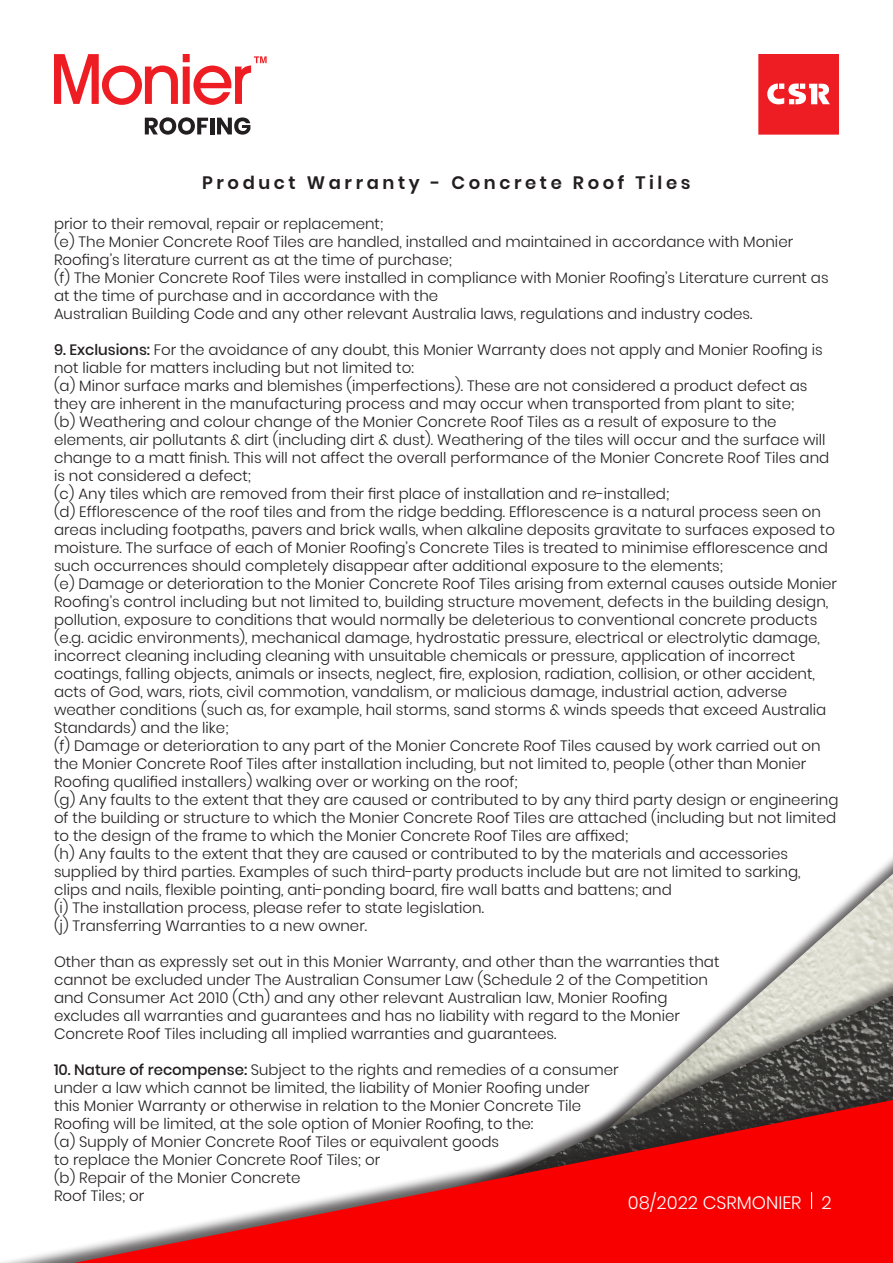
<style>
.page{position:relative;width:893px;height:1263px;background:#fff}
.page>*{position:absolute;margin:0;border:0;box-sizing:border-box;transform-origin:0 0}
.t1{font:600 18px "Poppins";letter-spacing:.2em;color:#231f20}
.t2{font:300 18px "Poppins";color:#fff}
.t3{font:300 15px/18px "Poppins";color:#231f20}
.s1{font-weight:500}
</style>
<div class="page">
<div style="left:112px;top:817px;width:781px;height:446px;background:#231f20;opacity:.7"></div>
<img style="left:323px;top:995px;width:570px;height:45px">
<div style="left:0;top:1040px;width:893px;height:223px;background:#231f20;opacity:.7"></div>
<svg style="left:74px;top:1100px;width:819px;height:163px"></svg>
<svg style="left:758px;top:54px;width:81px;height:81px;background:#f0383d"></svg>
<svg style="left:54px;top:54px;width:213px;height:51px"></svg>
<svg style="left:145px;top:117px;width:63px;height:18px"></svg>
<hr style="left:210px;top:118px;width:4px;height:16px;background:#231f20">
<svg style="left:217px;top:117px;width:33px;height:18px"></svg>
<svg style="left:811px;top:1192px;width:1px;height:17px"></svg>
<p class="t1" style="left:202px;top:172px;width:490px">Product Warranty - Concrete Roof Tiles</p>
<p class="t3" style="left:54px;top:214px;width:331px">prior to their removal, repair or replacement;</p>
<p class="t3" style="left:54px;top:232px;width:741px">(e) The Monier Concrete Roof Tiles are handled, installed and maintained in accordance with Monier<br>Roofing’s literature current as at the time of purchase;</p>
<p class="t3" style="left:54px;top:268px;width:776px">(f) The Monier Concrete Roof Tiles were installed in compliance with Monier Roofing’s Literature current as at the time of purchase and in accordance with the</p>
<p class="t3" style="left:54px;top:304px;width:700px">Australian Building Code and any other relevant Australia laws, regulations and industry codes.</p>
<p class="t3" style="left:54px;top:340px;width:770px"><span class="s1">9. Exclusions:</span> For the avoidance of any doubt, this Monier Warranty does not apply and Monier Roofing is not liable for matters including but not limited to:</p>
<p class="t3" style="left:54px;top:376px;width:755px">(a) Minor surface marks and blemishes (imperfections). These are not considered a product defect as they are inherent in the manufacturing process and may occur when transported from plant to site;</p>
<p class="t3" style="left:54px;top:412px;width:777px">(b) Weathering and colour change of the Monier Concrete Roof Tiles as a result of exposure to the elements, air pollutants &amp; dirt (including dirt &amp; dust). Weathering of the tiles will occur and the surface will change to a matt finish. This will not affect the overall performance of the Monier Concrete Roof Tiles and is not considered a defect;</p>
<p class="t3" style="left:54px;top:484px;width:617px">(c) Any tiles which are removed from their first place of installation and re-installed;</p>
<p class="t3" style="left:54px;top:502px;width:782px">(d) Efflorescence of the roof tiles and from the ridge bedding. Efflorescence is a natural process seen on areas including footpaths, pavers and brick walls, when alkaline deposits gravitate to surfaces exposed to moisture. The surface of each of Monier Roofing’s Concrete Tiles is treated to minimise efflorescence and such occurrences should completely disappear after additional exposure to the elements;</p>
<p class="t3" style="left:54px;top:574px;width:785px">(e) Damage or deterioration to the Monier Concrete Roof Tiles arising from external causes outside Monier Roofing’s control including but not limited to, building structure movement, defects in the building design, pollution, exposure to conditions that would normally be deleterious to conventional concrete products (e.g. acidic environments), mechanical damage, hydrostatic pressure, electrical or electrolytic damage, incorrect cleaning including cleaning with unsuitable chemicals or pressure, application of incorrect coatings, falling objects, animals or insects, neglect, fire, explosion, radiation, collision, or other accident, acts of God, wars, riots, civil commotion, vandalism, or malicious damage, industrial action, adverse weather conditions (such as, for example, hail storms, sand storms &amp; winds speeds that exceed Australia Standards) and the like;</p>
<p class="t3" style="left:54px;top:736px;width:768px">(f) Damage or deterioration to any part of the Monier Concrete Roof Tiles caused by work carried out on the Monier Concrete Roof Tiles after installation including, but not limited to, people (other than Monier<br>Roofing qualified installers) walking over or working on the roof;</p>
<p class="t3" style="left:54px;top:790px;width:786px">(g) Any faults to the extent that they are caused or contributed to by any third party design or engineering of the building or structure to which the Monier Concrete Roof Tiles are attached (including but not limited to the design of the frame to which the Monier Concrete Roof Tiles are affixed;</p>
<p class="t3" style="left:54px;top:844px;width:748px">(h) Any faults to the extent that they are caused or contributed to by the materials and accessories supplied by third parties. Examples of such third-party products include but are not limited to sarking, clips and nails, flexible pointing, anti-ponding board, fire wall batts and battens; and</p>
<p class="t3" style="left:54px;top:898px;width:432px">(i) The installation process, please refer to state legislation.</p>
<p class="t3" style="left:54px;top:916px;width:315px">(j) Transferring Warranties to a new owner.</p>
<p class="t3" style="left:54px;top:952px;width:667px">Other than as expressly set out in this Monier Warranty, and other than the warranties that cannot be excluded under The Australian Consumer Law (Schedule 2 of the Competition and Consumer Act 2010 (Cth) and any other relevant Australian law, Monier Roofing excludes all warranties and guarantees and has no liability with regard to the Monier Concrete Roof Tiles including all implied warranties and guarantees.</p>
<p class="t3" style="left:54px;top:1060px;width:566px"><span class="s1">10. Nature of recompense:</span> Subject to the rights and remedies of a consumer under a law which cannot be limited, the liability of Monier Roofing under this Monier Warranty or otherwise in relation to the Monier Concrete Tile Roofing will be limited, at the sole option of Monier Roofing, to the:</p>
<p class="t3" style="left:54px;top:1132px;width:447px">(a) Supply of Monier Concrete Roof Tiles or equivalent goods to replace the Monier Concrete Roof Tiles; or</p>
<p class="t3" style="left:54px;top:1168px;width:248px">(b) Repair of the Monier Concrete<br>Roof Tiles; or</p>
<p class="t2" style="left:628px;top:1192px;width:175px">08/2022 CSRMONIER</p>
<p class="t2" style="left:821px;top:1192px;width:12px">2</p>
</div>
